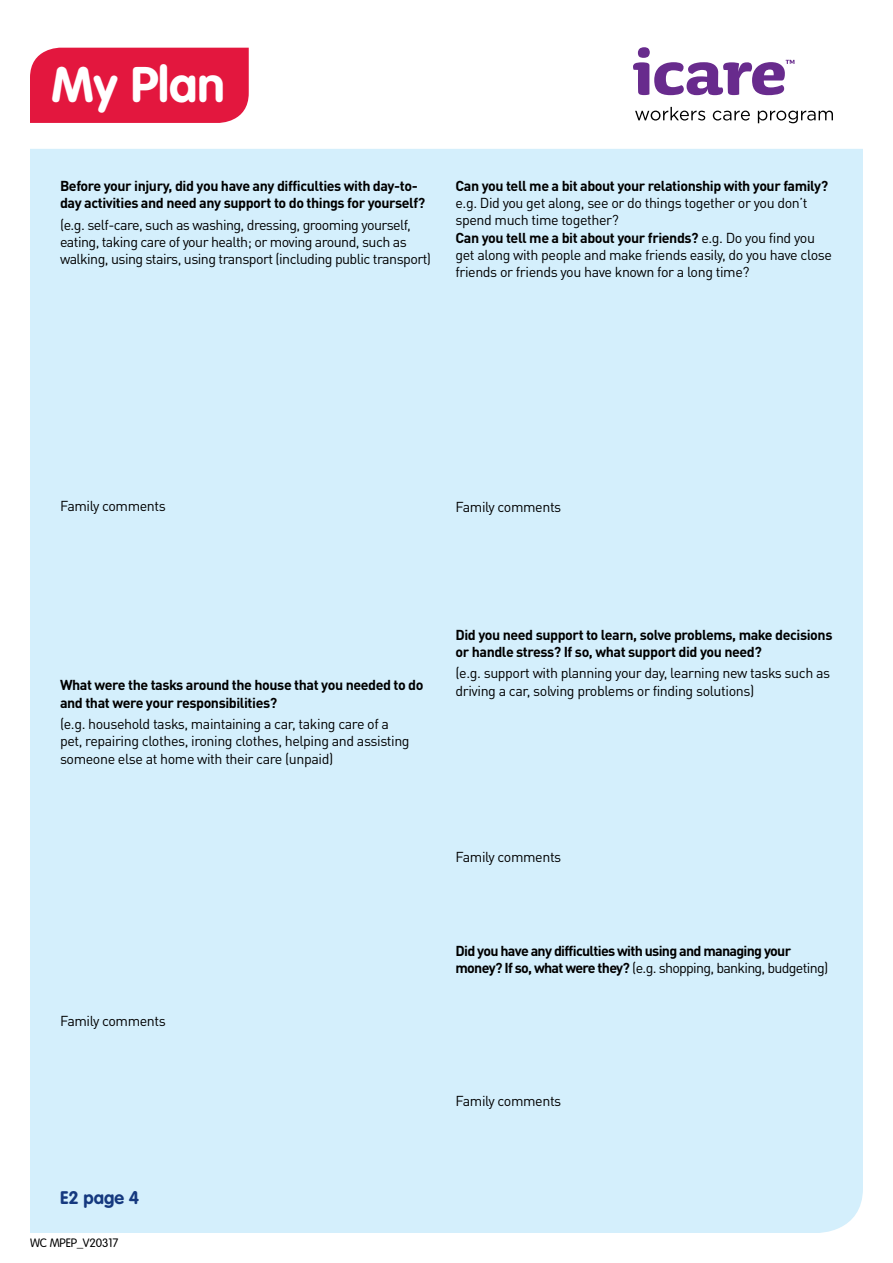
<style>
.page{position:relative;width:893px;height:1263px;background:#fff}
.page>*{position:absolute;margin:0;border:0;box-sizing:border-box;transform-origin:0 0}
.t1{font:700 49.2px "VA Gblake";color:#fff}
.t2{font:700 18px "VA Gblake";color:#15397f}
.Form_light{font:14.25px/17.2px "DINOT";letter-spacing:-.03em;color:#000}
.Form_light-2{font:700 14.25px/17.2px "DINOT";letter-spacing:-.03em;color:#000}
.Form_light-3{font:700 14.25px/17.2px "DINOT";letter-spacing:-.05em;color:#000}
.t3{font:300 12px "VA Gblake";letter-spacing:-.01em;color:#000}
.s1{font-weight:700}
.s2{font-weight:400}
</style>
<div class="page">
<div style="left:30px;top:149px;width:833px;height:1084px;background:#d4effc"></div>
<div style="left:30px;top:48px;width:219px;height:75px;background:#e3173e"></div>
<svg style="left:633px;top:47px;width:161px;height:48px"></svg>
<svg style="left:635px;top:107px;width:70px;height:14px"></svg>
<svg style="left:713px;top:111px;width:37px;height:10px"></svg>
<svg style="left:758px;top:111px;width:75px;height:12px"></svg>
<p class="t1" style="left:51px;top:55px;width:175px">My Plan</p>
<p class="Form_light-2" style="left:60px;top:177px;width:367px">Before your injury, did you have any difficulties with day-to&shy;day activities and need any support to do things for yourself?</p>
<p class="Form_light" style="left:60px;top:216px;width:373px">(e.g. self-care, such as washing, dressing, grooming yourself, eating, taking care of your health; or moving around, such as walking, using stairs, using transport (including public transport)</p>
<p class="Form_light" style="left:455px;top:177px;width:374px"><span class="s1">Can you tell me a bit about your relationship with your family? </span>e.g. Did you get along, see or do things together or you don’t spend much time together?</p>
<p class="Form_light" style="left:455px;top:229px;width:378px"><span class="s1">Can you tell me a bit about your friends?</span> e.g. Do you find you get along with people and make friends easily, do you have close friends or friends you have known for a long time?</p>
<p class="Form_light" style="left:60px;top:497px;width:107px">Family comments</p>
<p class="Form_light" style="left:455px;top:497px;width:107px">Family comments</p>
<p class="Form_light-2" style="left:60px;top:676px;width:365px">What were the tasks around the house that you needed to do and that were your responsibilities?</p>
<p class="Form_light" style="left:60px;top:715px;width:351px">(e.g. household tasks, maintaining a car, taking care of a pet, repairing clothes, ironing clothes, helping and assisting someone else at home with their care (unpaid)</p>
<p class="Form_light-2" style="left:455px;top:625px;width:378px">Did you need support to learn, solve problems, make decisions or handle stress? If so, what support did you need?</p>
<p class="Form_light" style="left:455px;top:664px;width:376px">(e.g. support with planning your day, learning new tasks such as driving a car, solving problems or finding solutions)</p>
<p class="Form_light" style="left:60px;top:1012px;width:107px">Family comments</p>
<p class="t2" style="left:60px;top:1187px;width:81px">E2 page 4</p>
<p class="t3" style="left:30px;top:1236px;width:90px">WC MPEP_V20317</p>
<p class="Form_light" style="left:455px;top:848px;width:107px">Family comments</p>
<p class="Form_light-3" style="left:455px;top:942px;width:374px">Did you have any difficulties with using and managing your money? If so, what were they? <span class="s2">(e.g. shopping, banking, budgeting)</span></p>
<p class="Form_light" style="left:455px;top:1091px;width:107px">Family comments</p>
</div>
